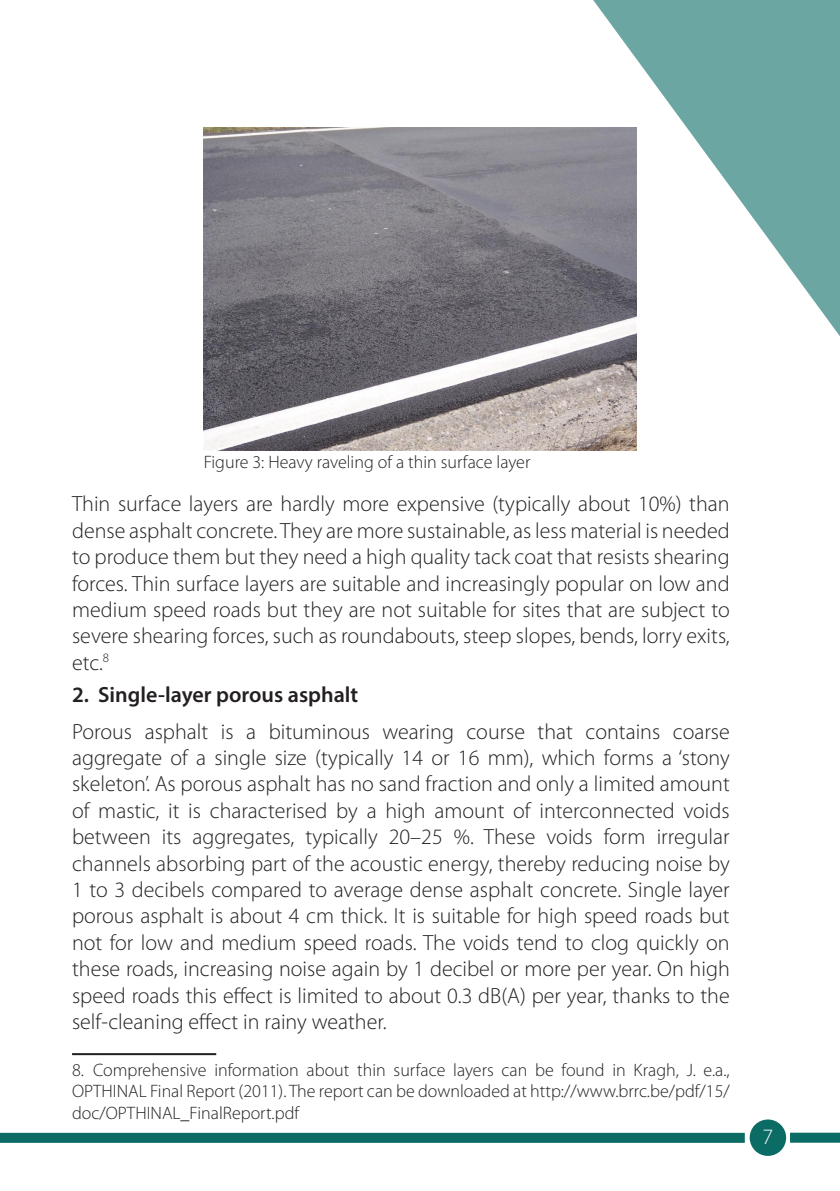
<style>
.page{position:relative;width:840px;height:1191px;background:#fff}
.page>*{position:absolute;margin:0;border:0;box-sizing:border-box;transform-origin:0 0}
.Paragraph_basic{font:300 22px/26.4px "Myriad Pro";color:#231f20;text-align:justify}
.Paragraph_subtitle{font:600 22px "Myriad Pro";color:#231f20}
.t1{font:300 22px "Myriad Pro";color:#fff}
.Footnotes{font:300 18px/21.6px "Myriad Pro";color:#231f20;text-align:justify}
</style>
<div class="page">
<div style="left:749px;top:1119px;width:36px;height:36px;background:#0b6b65;border-radius:50%"></div>
<div style="left:789px;top:1132px;width:50px;height:10px;background:#0b6b65"></div>
<div style="left:0;top:1132px;width:744px;height:10px;background:#0b6b65"></div>
<svg style="left:593px;top:0;width:246px;height:350px;fill:#6ca6a2"></svg>
<img style="left:204px;top:127px;width:432px;height:324px">
<hr style="left:72px;top:1053px;width:144px;height:2px;background:#231f20">
<p class="Footnotes" style="left:204px;top:451px;width:328px">Figure 3: Heavy raveling of a thin surface layer</p>
<p class="Paragraph_basic" style="left:72px;top:490px;width:659px">Thin surface layers are hardly more expensive (typically about 10%) than dense asphalt concrete. They are more sustainable, as less material is needed to produce them but they need a high quality tack coat that resists shearing forces. Thin surface layers are suitable and increasingly popular on low and medium speed roads but they are not suitable for sites that are subject to severe shearing forces, such as roundabouts, steep slopes, bends, lorry exits, etc.<sup>8</sup></p>
<p class="Paragraph_subtitle" style="left:72px;top:681px;width:287px">2. Single-layer porous asphalt</p>
<p class="Paragraph_basic" style="left:72px;top:718px;width:659px">Porous asphalt is a bituminous wearing course that contains coarse aggregate of a single size (typically 14 or 16 mm), which forms a ‘stony skeleton’. As porous asphalt has no sand fraction and only a limited amount of mastic, it is characterised by a high amount of interconnected voids between its aggregates, typically 20–25 %. These voids form irregular channels absorbing part of the acoustic energy, thereby reducing noise by 1 to 3 decibels compared to average dense asphalt concrete. Single layer porous asphalt is about 4 cm thick. It is suitable for high speed roads but not for low and medium speed roads. The voids tend to clog quickly on these roads, increasing noise again by 1 decibel or more per year. On high speed roads this effect is limited to about 0.3 dB(A) per year, thanks to the self-cleaning effect in rainy weather.</p>
<p class="Footnotes" style="left:72px;top:1058px;width:658px">8. Comprehensive information about thin surface layers can be found in Kragh, J. e.a., OPTHINAL Final Report (2011). The report can be downloaded at http://www.brrc.be/pdf/15/ doc/OPTHINAL_FinalReport.pdf</p>
<p class="t1" style="left:761px;top:1123px;width:12px">7</p>
</div>
